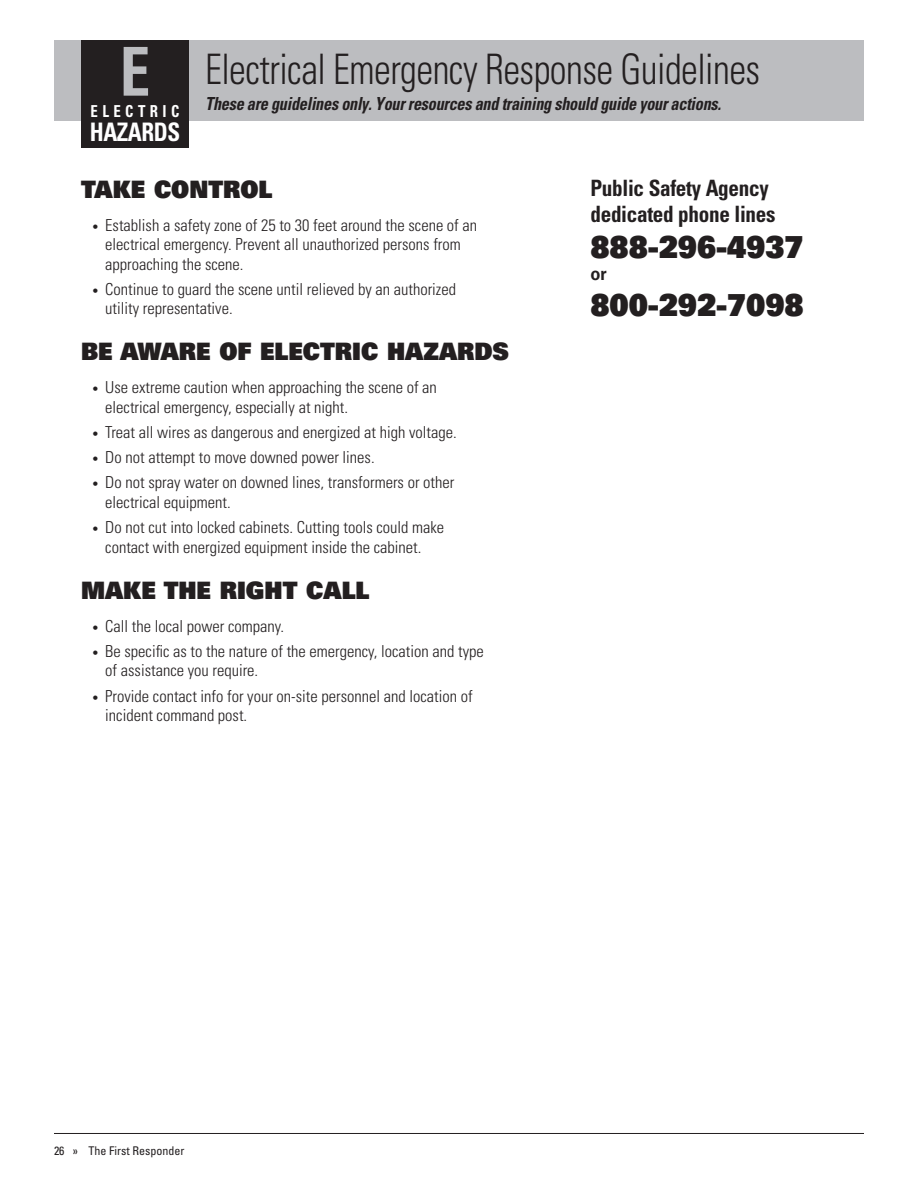
<style>
.page{position:relative;width:918px;height:1188px;background:#fff}
.page>*{position:absolute;margin:0;border:0;box-sizing:border-box;transform-origin:0 0}
.t1{font:700 condensed 67.5px "Univers";color:#bcbdc0;scale:.9 1}
.body_copy{font:300 condensed 42px "Univers";letter-spacing:-.015em;color:#231f20;scale:.9 1}
.Large_Subhead{font:900 30.3px "Univers";letter-spacing:-.005em;color:#231f20;scale:.9 1}
.t2{font:700 condensed 25.5px "Univers";letter-spacing:-.02em;color:#fff;scale:.9 1}
.Large_Subhead-2{font:900 24px "Univers";color:#231f20;scale:.95 1}
.subhead_black{font:700 condensed 22.5px/25.5px "Univers";letter-spacing:-.015em;color:#231f20;scale:.94 1}
.Large_Subhead-3{font:700 18.15px "Univers";color:#231f20;scale:.9 1}
.body_copy-2{font:italic 700 condensed 18px "Univers";letter-spacing:-.015em;color:#231f20;scale:.9 1}
.t3{font:300 condensed 16.5px/19.5px "Univers";color:#231f20}
.t4{font:700 condensed 16.5px "Univers";letter-spacing:.3em;color:#fff;scale:.9 1}
.t5{font:condensed 12px "Univers";color:#231f20}
.s1{font-size:12px}
</style>
<div class="page">
<hr style="left:54px;top:1133px;width:810px;height:1px;background:#231f20">
<div style="left:54px;top:40px;width:810px;height:82px;background:#bcbdc0"></div>
<div style="left:81px;top:40px;width:108px;height:108px;background:#231f20"></div>
<h1 class="t1" style="left:120px;top:30px;width:35px">E</h1>
<p class="t4" style="left:91px;top:101px;width:100px">ELECTRIC</p>
<h3 class="t2" style="left:90px;top:116px;width:102px">HAZARDS</h3>
<p class="body_copy" style="left:205px;top:44px;width:618px">Electrical Emergency Response Guidelines</p>
<p class="body_copy-2" style="left:205px;top:93px;width:575px">These are guidelines only. Your resources and training should guide your actions.</p>
<p class="Large_Subhead-2" style="left:81px;top:173px;width:203px">TAKE CONTROL</p>
<p class="t3" style="left:105px;top:215px;width:373px;text-indent:-13px"><span class="s1">•</span> Establish a safety zone of 25 to 30 feet around the scene of an electrical emergency. Prevent all unauthorized persons from approaching the scene.</p>
<p class="t3" style="left:105px;top:279px;width:352px;text-indent:-13px"><span class="s1">•</span> Continue to guard the scene until relieved by an authorized utility representative.</p>
<p class="Large_Subhead-2" style="left:81px;top:336px;width:452px">BE AWARE OF ELECTRIC HAZARDS</p>
<p class="t3" style="left:105px;top:378px;width:333px;text-indent:-13px"><span class="s1">•</span> Use extreme caution when approaching the scene of an electrical emergency, especially at night.</p>
<p class="t3" style="left:92px;top:423px;width:366px"><span class="s1">•</span> Treat all wires as dangerous and energized at high voltage.</p>
<p class="t3" style="left:92px;top:448px;width:284px"><span class="s1">•</span> Do not attempt to move downed power lines.</p>
<p class="t3" style="left:105px;top:473px;width:351px;text-indent:-13px"><span class="s1">•</span> Do not spray water on downed lines, transformers or other electrical equipment.</p>
<p class="t3" style="left:92px;top:518px;width:354px;text-align:center"><span class="s1">•</span> Do not cut into locked cabinets. Cutting tools could make contact with energized equipment inside the cabinet.</p>
<p class="Large_Subhead-2" style="left:81px;top:574px;width:305px">MAKE THE RIGHT CALL</p>
<p class="t3" style="left:92px;top:616px;width:194px"><span class="s1">•</span> Call the local power company.</p>
<p class="t3" style="left:105px;top:641px;width:380px;text-indent:-13px"><span class="s1">•</span> Be specific as to the nature of the emergency, location and type of assistance you require.</p>
<p class="t3" style="left:105px;top:686px;width:369px;text-indent:-13px"><span class="s1">•</span> Provide contact info for your on-site personnel and location of incident command post.</p>
<p class="subhead_black" style="left:591px;top:175px;width:198px">Public Safety Agency dedicated phone lines</p>
<p class="Large_Subhead" style="left:591px;top:227px;width:238px">888-296-4937</p>
<p class="Large_Subhead-3" style="left:591px;top:262px;width:20px">or</p>
<p class="Large_Subhead" style="left:591px;top:286px;width:238px">800-292-7098</p>
<p class="t5" style="left:54px;top:1143px;width:132px">26 » The First Responder</p>
</div>
